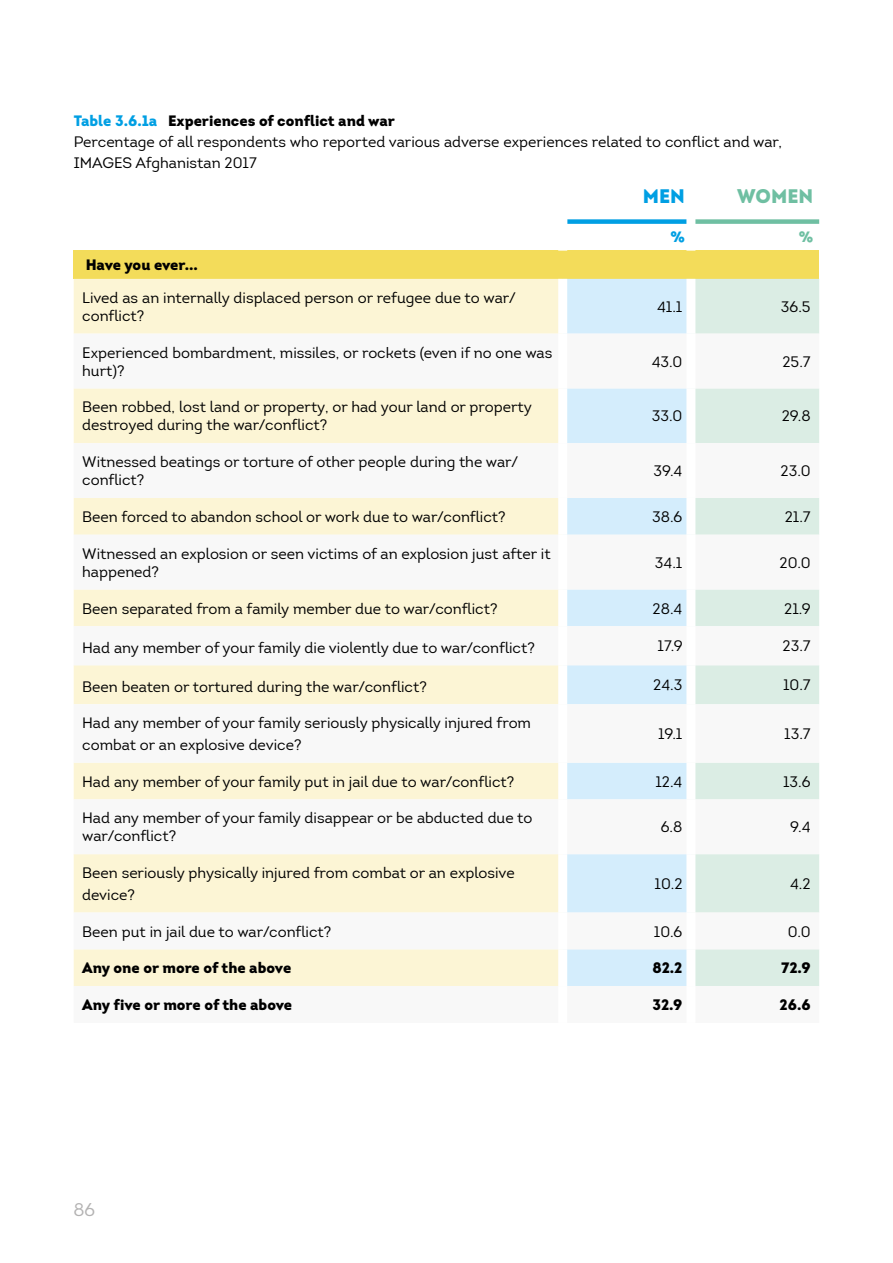
<style>
.page{position:relative;width:893px;height:1263px;background:#fff}
.page>*{position:absolute;margin:0;border:0;box-sizing:border-box;transform-origin:0 0}
.t1{font:900 19.5px "Intro";color:#6fbfa2}
.t2{font:900 19.5px "Intro";color:#009fe3}
.t3{font:18px "Intro";color:#b3b2b2}
.t4{font:15px/18px "Intro";color:#000}
.t5{font:900 15px "Intro";color:#000}
.t6{font:900 15px "Intro";color:#009fe3}
.t7{font:900 15px "Intro";color:#6fbfa2}
.s1{font-weight:900;color:#009fe3}
.s2{font-weight:900}
</style>
<div class="page">
<div style="left:74px;top:251px;width:745px;height:28px;background:#f3dc5a"></div>
<div style="left:74px;top:279px;width:484px;height:55px;background:#fcf5d5"></div>
<div style="left:567px;top:279px;width:119px;height:55px;background:#d4edfc"></div>
<div style="left:695px;top:279px;width:124px;height:55px;background:#dbede4"></div>
<svg style="left:74px;top:388px;width:745px;height:598px"></svg>
<div style="left:695px;top:219px;width:124px;height:5px;background:#6fbfa2"></div>
<div style="left:686px;top:388px;width:9px;height:55px;background:#fff"></div>
<div style="left:567px;top:219px;width:119px;height:5px;background:#009fe3"></div>
<div style="left:558px;top:388px;width:9px;height:55px;background:#fff"></div>
<div style="left:558px;top:443px;width:9px;height:55px;background:#fff"></div>
<div style="left:558px;top:535px;width:9px;height:54px;background:#fff"></div>
<div style="left:558px;top:626px;width:9px;height:39px;background:#fff"></div>
<div style="left:558px;top:704px;width:9px;height:59px;background:#fff"></div>
<div style="left:558px;top:799px;width:9px;height:55px;background:#fff"></div>
<div style="left:558px;top:912px;width:9px;height:37px;background:#fff"></div>
<div style="left:686px;top:443px;width:9px;height:55px;background:#fff"></div>
<div style="left:686px;top:535px;width:9px;height:54px;background:#fff"></div>
<div style="left:686px;top:626px;width:9px;height:39px;background:#fff"></div>
<div style="left:686px;top:704px;width:9px;height:59px;background:#fff"></div>
<div style="left:686px;top:799px;width:9px;height:55px;background:#fff"></div>
<div style="left:686px;top:912px;width:9px;height:37px;background:#fff"></div>
<div style="left:558px;top:498px;width:9px;height:37px;background:#fff"></div>
<div style="left:686px;top:498px;width:9px;height:37px;background:#fff"></div>
<div style="left:558px;top:589px;width:9px;height:37px;background:#fff"></div>
<div style="left:558px;top:665px;width:9px;height:39px;background:#fff"></div>
<div style="left:558px;top:763px;width:9px;height:36px;background:#fff"></div>
<div style="left:558px;top:854px;width:9px;height:58px;background:#fff"></div>
<div style="left:558px;top:949px;width:9px;height:37px;background:#fff"></div>
<div style="left:686px;top:589px;width:9px;height:37px;background:#fff"></div>
<div style="left:686px;top:665px;width:9px;height:39px;background:#fff"></div>
<div style="left:686px;top:763px;width:9px;height:36px;background:#fff"></div>
<div style="left:686px;top:854px;width:9px;height:58px;background:#fff"></div>
<div style="left:686px;top:949px;width:9px;height:37px;background:#fff"></div>
<p class="t4" style="left:74px;top:110px;width:710px;line-height:21px"><span class="s1">Table 3.6.1a</span> <span class="s2">Experiences of conflict and war<br></span>Percentage of all respondents who reported various adverse experiences related to conflict and war,<br>IMAGES Afghanistan 2017</p>
<h1 class="t2" style="left:643px;top:184px;width:44px">MEN</h1>
<h1 class="t1" style="left:737px;top:184px;width:77px">WOMEN</h1>
<p class="t6" style="left:670px;top:227px;width:16px">%</p>
<p class="t7" style="left:799px;top:227px;width:16px">%</p>
<p class="t5" style="left:86px;top:255px;width:114px">Have you ever...</p>
<p class="t4" style="left:82px;top:289px;width:435px">Lived as an internally displaced person or refugee due to war/ conflict?</p>
<p class="t4" style="left:657px;top:298px;width:27px">41.1</p>
<p class="t4" style="left:781px;top:298px;width:31px">36.5</p>
<p class="t4" style="left:82px;top:343px;width:472px">Experienced bombardment, missiles, or rockets (even if no one was hurt)?</p>
<p class="t4" style="left:652px;top:352px;width:32px">43.0</p>
<p class="t4" style="left:782px;top:352px;width:30px">25.7</p>
<p class="t4" style="left:82px;top:398px;width:451px">Been robbed, lost land or property, or had your land or property destroyed during the war/conflict?</p>
<p class="t4" style="left:652px;top:407px;width:32px">33.0</p>
<p class="t4" style="left:782px;top:407px;width:30px">29.8</p>
<p class="t4" style="left:82px;top:453px;width:438px">Witnessed beatings or torture of other people during the war/ conflict?</p>
<p class="t4" style="left:653px;top:462px;width:31px">39.4</p>
<p class="t4" style="left:781px;top:462px;width:32px">23.0</p>
<p class="t4" style="left:82px;top:508px;width:425px">Been forced to abandon school or work due to war/conflict?</p>
<p class="t4" style="left:652px;top:508px;width:32px">38.6</p>
<p class="t4" style="left:785px;top:508px;width:27px">21.7</p>
<p class="t4" style="left:82px;top:545px;width:470px">Witnessed an explosion or seen victims of an explosion just after it happened?</p>
<p class="t4" style="left:655px;top:554px;width:29px">34.1</p>
<p class="t4" style="left:779px;top:554px;width:33px">20.0</p>
<p class="t4" style="left:82px;top:599px;width:417px">Been separated from a family member due to war/conflict?</p>
<p class="t4" style="left:653px;top:599px;width:31px">28.4</p>
<p class="t4" style="left:784px;top:599px;width:28px">21.9</p>
<p class="t4" style="left:82px;top:638px;width:454px">Had any member of your family die violently due to war/conflict?</p>
<p class="t4" style="left:658px;top:637px;width:26px">17.9</p>
<p class="t4" style="left:783px;top:637px;width:30px">23.7</p>
<p class="t4" style="left:82px;top:677px;width:346px">Been beaten or tortured during the war/conflict?</p>
<p class="t4" style="left:653px;top:676px;width:31px">24.3</p>
<p class="t4" style="left:783px;top:676px;width:29px">10.7</p>
<p class="t4" style="left:82px;top:712px;width:450px;line-height:21.6px">Had any member of your family seriously physically injured from combat or an explosive device?</p>
<p class="t4" style="left:658px;top:725px;width:26px">19.1</p>
<p class="t4" style="left:784px;top:725px;width:28px">13.7</p>
<p class="t4" style="left:82px;top:772px;width:433px">Had any member of your family put in jail due to war/conflict?</p>
<p class="t4" style="left:655px;top:772px;width:29px">12.4</p>
<p class="t4" style="left:783px;top:772px;width:29px">13.6</p>
<p class="t4" style="left:82px;top:809px;width:452px">Had any member of your family disappear or be abducted due to war/conflict?</p>
<p class="t4" style="left:661px;top:818px;width:23px">6.8</p>
<p class="t4" style="left:790px;top:818px;width:22px">9.4</p>
<p class="t4" style="left:82px;top:862px;width:434px;line-height:21.6px">Been seriously physically injured from combat or an explosive device?</p>
<p class="t4" style="left:654px;top:875px;width:29px">10.2</p>
<p class="t4" style="left:790px;top:875px;width:22px">4.2</p>
<p class="t4" style="left:82px;top:922px;width:251px">Been put in jail due to war/conflict?</p>
<p class="t4" style="left:654px;top:922px;width:30px">10.6</p>
<p class="t4" style="left:788px;top:922px;width:25px">0.0</p>
<p class="t5" style="left:82px;top:958px;width:211px">Any one or more of the above</p>
<p class="t5" style="left:652px;top:958px;width:32px">82.2</p>
<p class="t5" style="left:781px;top:958px;width:31px">72.9</p>
<p class="t5" style="left:82px;top:995px;width:212px">Any five or more of the above</p>
<p class="t5" style="left:652px;top:995px;width:32px">32.9</p>
<p class="t5" style="left:780px;top:995px;width:33px">26.6</p>
<p class="t3" style="left:73px;top:1198px;width:23px">86</p>
</div>
